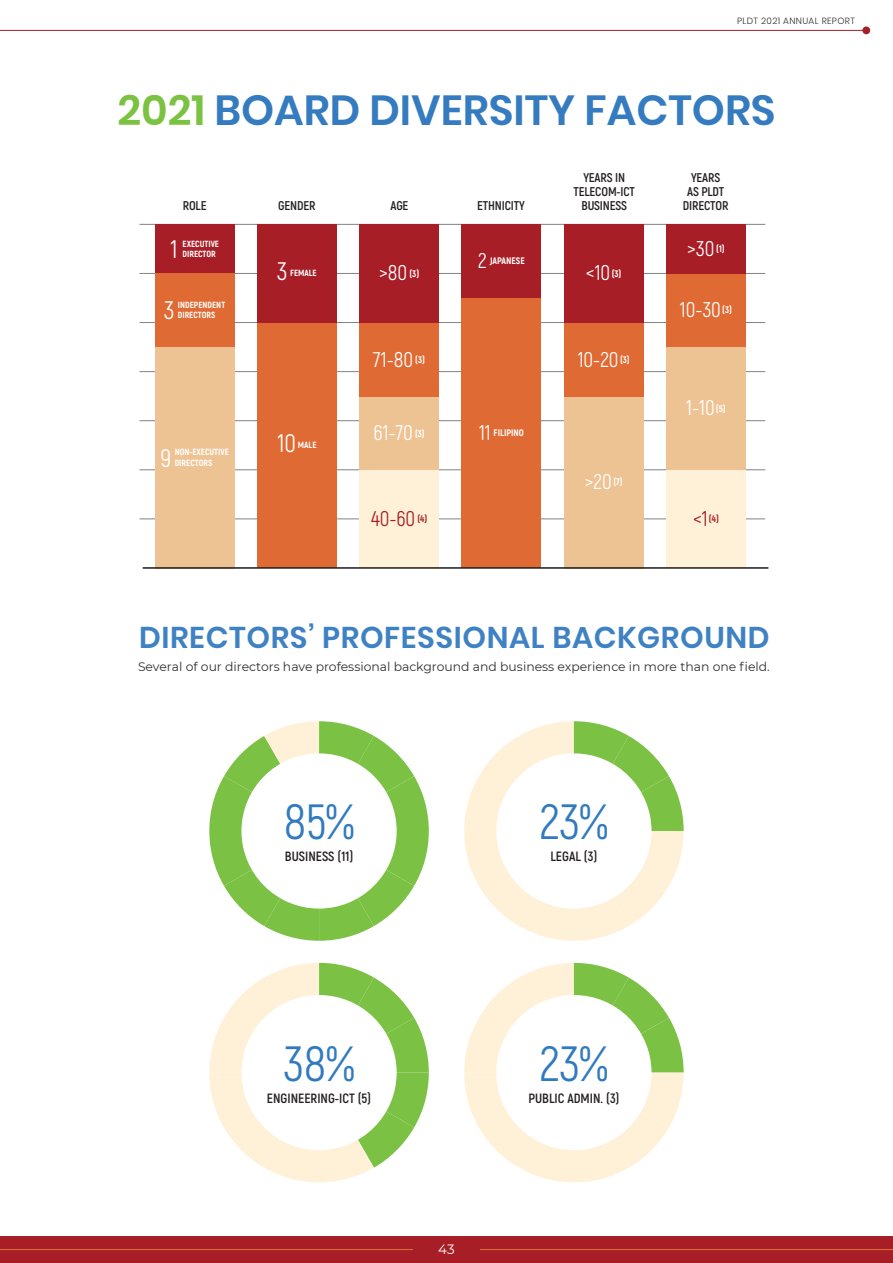
<style>
.page{position:relative;width:893px;height:1263px;background:#fff}
.page>*{position:absolute;margin:0;border:0;box-sizing:border-box;transform-origin:0 0}
.t1{font:49.35px "Akrobat";color:#317abf}
.Body_Copy-1{font:600 42px "Poppins";color:#357bc0}
.Body_Copy-1-2{font:600 30px "Poppins";letter-spacing:.02em;color:#3f82c3}
.t2{font:25.35px "Akrobat";color:#fff}
.t3{font:21.3px "Akrobat";color:#fff}
.t4{font:21.3px "Akrobat";color:#a81e27}
.t5{font:700 13.5px "Akrobat";color:#231f20}
.t6{font:13.5px "Montserrat";color:#fff}
.Body_Copy-1-3{font:700 12.75px/14.2px "Akrobat";letter-spacing:-.01em;color:#231f20;text-align:center}
.Body_Copy-1-4{font:12.3px "Montserrat";color:#312f30}
.t7{font:800 9.45px "Akrobat";color:#fff}
.t8{font:800 9.45px "Akrobat";color:#a81e27}
.t9{font:800 9px "Akrobat";color:#fff}
.Body_Copy-1-5{font:300 9px "Poppins";letter-spacing:.04em;color:#312f30}
.s1{color:#7bc242}
</style>
<div class="page">
<div style="left:0;top:1236px;width:893px;height:27px;background:#a71e27"></div>
<hr style="left:0;top:1249px;width:893px;height:1px;background:#de6933">
<div style="left:413px;top:1236px;width:67px;height:27px;background:#a71e27"></div>
<hr style="left:0;top:30px;width:865px;height:1px;background:#a71e27">
<div style="left:862px;top:26px;width:8px;height:8px;background:#a71e27;border-radius:50%"></div>
<svg style="left:209px;top:721px;width:220px;height:220px"></svg>
<div style="left:241px;top:753px;width:156px;height:155px;background:#fff;border-radius:50%"></div>
<svg style="left:464px;top:721px;width:220px;height:220px"></svg>
<div style="left:496px;top:753px;width:155px;height:155px;background:#fff;border-radius:50%"></div>
<svg style="left:209px;top:963px;width:220px;height:219px"></svg>
<div style="left:241px;top:995px;width:156px;height:155px;background:#fff;border-radius:50%"></div>
<svg style="left:464px;top:963px;width:220px;height:219px"></svg>
<div style="left:496px;top:995px;width:155px;height:155px;background:#fff;border-radius:50%"></div>
<hr style="left:139px;top:224px;width:626px;height:1px;background:#808285">
<hr style="left:139px;top:273px;width:626px;height:1px;background:#808285">
<hr style="left:139px;top:322px;width:626px;height:1px;background:#808285">
<hr style="left:139px;top:371px;width:626px;height:1px;background:#808285">
<hr style="left:139px;top:420px;width:626px;height:1px;background:#808285">
<hr style="left:139px;top:469px;width:626px;height:1px;background:#808285">
<hr style="left:139px;top:519px;width:626px;height:1px;background:#808285">
<div style="left:155px;top:347px;width:79px;height:221px;background:#eec394"></div>
<div style="left:155px;top:273px;width:79px;height:74px;background:#e06a33"></div>
<div style="left:155px;top:224px;width:79px;height:49px;background:#a81e27"></div>
<div style="left:359px;top:224px;width:80px;height:99px;background:#a81e27"></div>
<div style="left:462px;top:224px;width:79px;height:74px;background:#a81e27"></div>
<div style="left:564px;top:224px;width:79px;height:99px;background:#a81e27"></div>
<div style="left:666px;top:224px;width:80px;height:50px;background:#a81e27"></div>
<div style="left:564px;top:323px;width:79px;height:74px;background:#e06a33"></div>
<div style="left:359px;top:323px;width:80px;height:74px;background:#e06a33"></div>
<div style="left:359px;top:397px;width:80px;height:74px;background:#eec394"></div>
<div style="left:359px;top:471px;width:80px;height:97px;background:#fef1d7"></div>
<div style="left:257px;top:323px;width:80px;height:245px;background:#e06a33"></div>
<div style="left:257px;top:224px;width:80px;height:99px;background:#a81e27"></div>
<div style="left:462px;top:298px;width:79px;height:270px;background:#e06a33"></div>
<div style="left:564px;top:397px;width:79px;height:171px;background:#eec394"></div>
<div style="left:666px;top:274px;width:80px;height:73px;background:#e06a33"></div>
<div style="left:666px;top:347px;width:80px;height:124px;background:#eec394"></div>
<div style="left:666px;top:471px;width:80px;height:97px;background:#fef1d7"></div>
<hr style="left:143px;top:567px;width:625px;height:2px;background:#231f20">
<p class="Body_Copy-1-5" style="left:737px;top:16px;width:119px">PLDT 2021 ANNUAL REPORT</p>
<p class="Body_Copy-1" style="left:117px;top:86px;width:660px"><span class="s1">2021</span> BOARD DIVERSITY FACTORS</p>
<p class="Body_Copy-1-3" style="left:574px;top:170px;width:63px">YEARS IN<br>TELECOM-ICT</p>
<p class="Body_Copy-1-3" style="left:183px;top:198px;width:25px">ROLE</p>
<p class="Body_Copy-1-3" style="left:278px;top:198px;width:39px">GENDER</p>
<p class="Body_Copy-1-3" style="left:391px;top:198px;width:19px">AGE</p>
<p class="Body_Copy-1-3" style="left:477px;top:198px;width:49px">ETHNICITY</p>
<p class="Body_Copy-1-3" style="left:581px;top:198px;width:47px">BUSINESS</p>
<p class="t9" style="left:183px;top:238px;width:38px">EXECUTIVE</p>
<h3 class="t2" style="left:170px;top:234px;width:9px">1</h3>
<p class="t9" style="left:183px;top:248px;width:35px">DIRECTOR</p>
<h3 class="t2" style="left:164px;top:295px;width:12px">3</h3>
<p class="t9" style="left:178px;top:309px;width:39px">DIRECTORS</p>
<p class="t9" style="left:178px;top:299px;width:49px">INDEPENDENT</p>
<h3 class="t2" style="left:161px;top:443px;width:12px">9</h3>
<p class="t9" style="left:175px;top:457px;width:39px">DIRECTORS</p>
<p class="t9" style="left:175px;top:446px;width:56px">NON-EXECUTIVE</p>
<h3 class="t2" style="left:277px;top:256px;width:12px">3</h3>
<p class="t9" style="left:290px;top:267px;width:28px">FEMALE</p>
<h3 class="t2" style="left:277px;top:428px;width:20px">10</h3>
<p class="t9" style="left:298px;top:439px;width:20px">MALE</p>
<h3 class="t3" style="left:379px;top:260px;width:30px">&gt;80</h3>
<p class="t7" style="left:409px;top:267px;width:11px">(3)</p>
<h3 class="t3" style="left:478px;top:248px;width:10px">2</h3>
<p class="t7" style="left:490px;top:255px;width:37px">JAPANESE</p>
<h3 class="t3" style="left:586px;top:260px;width:26px">&lt;10</h3>
<p class="t7" style="left:612px;top:267px;width:11px">(3)</p>
<h3 class="t3" style="left:373px;top:346px;width:41px">71-80</h3>
<p class="t7" style="left:415px;top:354px;width:11px">(3)</p>
<h3 class="t3" style="left:578px;top:346px;width:42px">10-20</h3>
<p class="t7" style="left:620px;top:354px;width:11px">(3)</p>
<h3 class="t3" style="left:374px;top:420px;width:41px">61-70</h3>
<p class="t7" style="left:415px;top:427px;width:11px">(3)</p>
<h3 class="t3" style="left:479px;top:419px;width:13px">11</h3>
<p class="t7" style="left:494px;top:427px;width:32px">FILIPINO</p>
<h3 class="t3" style="left:585px;top:469px;width:29px">&gt;20</h3>
<p class="t7" style="left:613px;top:476px;width:11px">(7)</p>
<h3 class="t4" style="left:371px;top:506px;width:46px">40-60</h3>
<p class="t8" style="left:417px;top:513px;width:11px">(4)</p>
<p class="Body_Copy-1-3" style="left:683px;top:170px;width:47px">YEARS<br>AS PLDT<br>DIRECTOR</p>
<h3 class="t3" style="left:687px;top:235px;width:29px">&gt;30</h3>
<p class="t7" style="left:716px;top:243px;width:10px">(1)</p>
<h3 class="t3" style="left:680px;top:297px;width:43px">10-30</h3>
<p class="t7" style="left:722px;top:304px;width:11px">(3)</p>
<h3 class="t3" style="left:686px;top:395px;width:30px">1-10</h3>
<p class="t7" style="left:716px;top:402px;width:11px">(5)</p>
<h3 class="t4" style="left:693px;top:506px;width:16px">&lt;1</h3>
<p class="t8" style="left:709px;top:513px;width:11px">(4)</p>
<p class="Body_Copy-1-2" style="left:139px;top:620px;width:632px">DIRECTORS’ PROFESSIONAL BACKGROUND</p>
<p class="Body_Copy-1-4" style="left:138px;top:658px;width:633px">Several of our directors have professional background and business experience in more than one field.</p>
<h1 class="t1" style="left:284px;top:792px;width:72px">85%</h1>
<h1 class="t1" style="left:540px;top:792px;width:69px">23%</h1>
<p class="t5" style="left:285px;top:848px;width:70px">BUSINESS (11)</p>
<p class="t5" style="left:550px;top:848px;width:48px">LEGAL (3)</p>
<h1 class="t1" style="left:284px;top:1034px;width:72px">38%</h1>
<h1 class="t1" style="left:540px;top:1034px;width:69px">23%</h1>
<p class="t5" style="left:267px;top:1089px;width:106px">ENGINEERING-ICT (5)</p>
<p class="t5" style="left:528px;top:1089px;width:93px">PUBLIC ADMIN. (3)</p>
<p class="t6" style="left:438px;top:1240px;width:18px">43</p>
</div>
